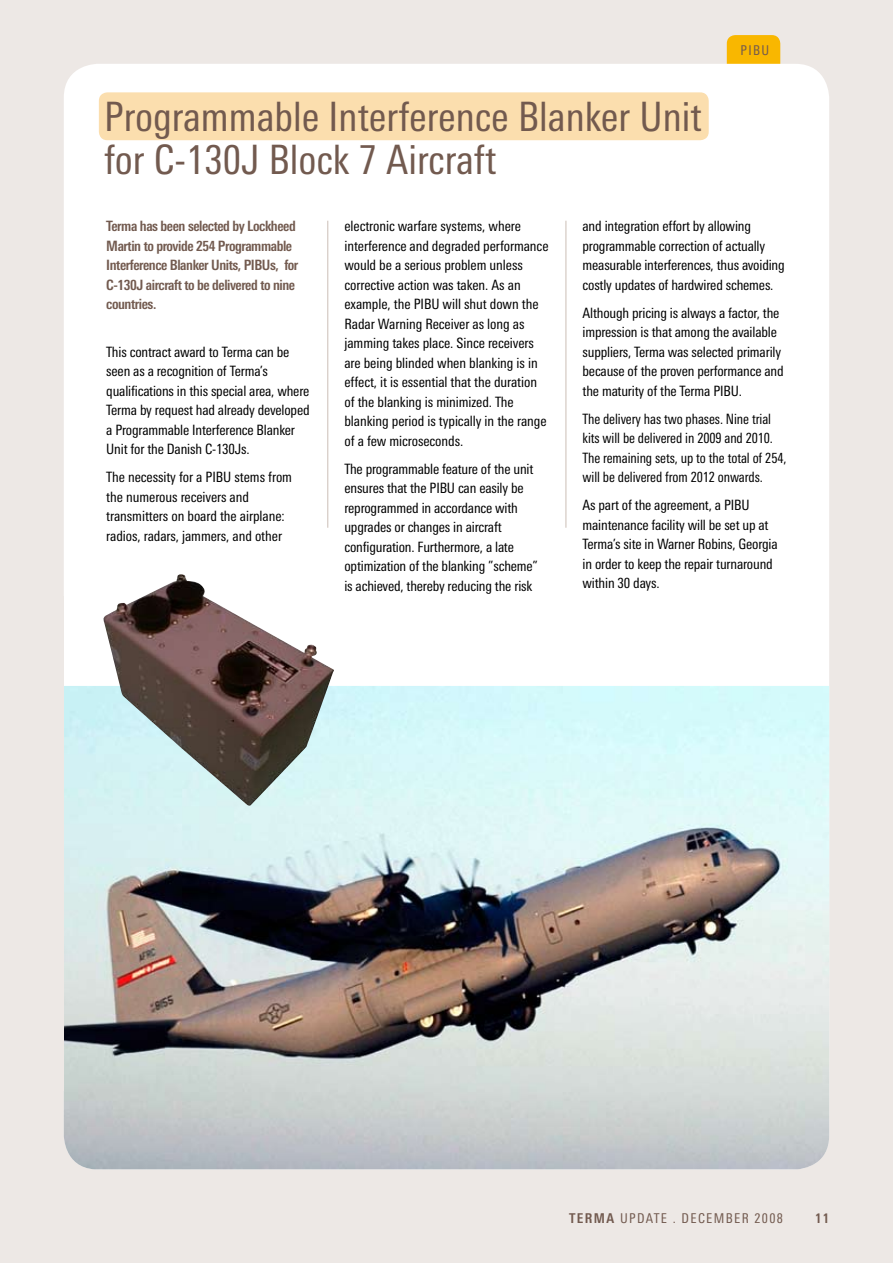
<style>
.page{position:relative;width:893px;height:1263px;background:#ede8e5}
.page>*{position:absolute;margin:0;border:0;box-sizing:border-box;transform-origin:0 0}
.t1{font:condensed 40.5px/43.5px "Linotype Univers";color:#725a4f}
.t2{font:condensed 14.25px/19.5px "Linotype Univers";letter-spacing:-.01em;color:#000}
.t3{font:700 condensed 14.25px/19.5px "Linotype Univers";letter-spacing:-.03em;color:#725a4f}
.t4{font:condensed 14.25px/19.5px "Linotype Univers";letter-spacing:-.01em;color:#000;scale:.95 1}
.t5{font:condensed 13.5px "Linotype Univers";letter-spacing:.1em;color:#725a4f}
.t6{font:700 condensed 13.5px "Linotype Univers";color:#725a4f}
.s1{font-weight:700}
</style>
<div class="page">
<div style="left:727px;top:35px;width:53px;height:43px;background:#f9b700;border-radius:9px"></div>
<div style="left:64px;top:64px;width:765px;height:1105px;background:#fff;border-radius:34px"></div>
<img style="left:64px;top:686px;width:765px;height:483px">
<div style="left:99px;top:92px;width:610px;height:48px;background:#fbdeae;border-radius:9px"></div>
<hr style="left:327px;top:221px;width:1px;height:307px;background:#cbbeb6">
<hr style="left:566px;top:221px;width:1px;height:307px;background:#cbbeb6">
<img style="left:102px;top:574px;width:233px;height:233px">
<h1 class="t1" style="left:104px;top:94px;width:599px">Programmable Interference Blanker Unit for C-130J Block 7 Aircraft</h1>
<p class="t5" style="left:741px;top:43px;width:30px">PIBU</p>
<p class="t3" style="left:106px;top:216px;width:194px">Terma has been selected by Lockheed<br>Martin to provide 254 Programmable<br>Interference Blanker Units, PIBUs, for<br>C-130J aircraft to be delivered to nine countries.</p>
<p class="t2" style="left:106px;top:342px;width:205px">This contract award to Terma can be seen as a recognition of Terma’s qualifications in this special area, where Terma by request had already developed a Programmable Interference Blanker Unit for the Danish C-130Js.</p>
<p class="t2" style="left:106px;top:467px;width:187px">The necessity for a PIBU stems from the numerous receivers and transmitters on board the airplane: radios, radars, jammers, and other</p>
<p class="t2" style="left:344px;top:216px;width:206px">electronic warfare systems, where interference and degraded performance would be a serious problem unless corrective action was taken. As an example, the PIBU will shut down the Radar Warning Receiver as long as jamming takes place. Since receivers are being blinded when blanking is in effect, it is essential that the duration of the blanking is minimized. The blanking period is typically in the range of a few microseconds.</p>
<p class="t2" style="left:344px;top:459px;width:195px">The programmable feature of the unit ensures that the PIBU can easily be reprogrammed in accordance with upgrades or changes in aircraft configuration. Furthermore, a late optimization of the blanking ”scheme” is achieved, thereby reducing the risk</p>
<p class="t2" style="left:583px;top:216px;width:204px">and integration effort by allowing programmable correction of actually measurable interferences, thus avoiding costly updates of hardwired schemes.</p>
<p class="t2" style="left:583px;top:303px;width:203px">Although pricing is always a factor, the impression is that among the available suppliers, Terma was selected primarily because of the proven performance and the maturity of the Terma PIBU.</p>
<p class="t4" style="left:583px;top:409px;width:216px">The delivery has two phases. Nine trial kits will be delivered in 2009 and 2010.<br>The remaining sets, up to the total of 254, will be delivered from 2012 onwards.</p>
<p class="t2" style="left:583px;top:495px;width:197px">As part of the agreement, a PIBU maintenance facility will be set up at<br>Terma’s site in Warner Robins, Georgia in order to keep the repair turnaround within 30 days.</p>
<p class="t5" style="left:569px;top:1210px;width:215px"><span class="s1">TERMA</span> UPDATE . DECEMBER 2008</p>
<p class="t6" style="left:815px;top:1210px;width:16px">11</p>
</div>
